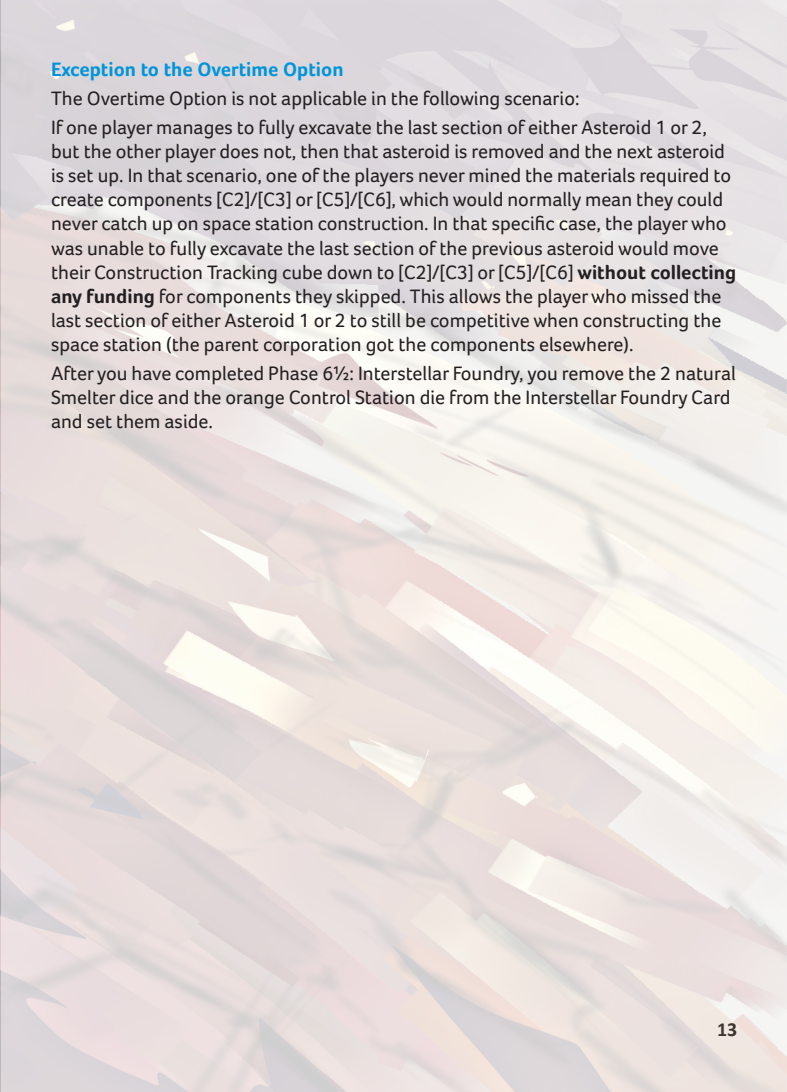
<style>
.page{position:relative;width:787px;height:1092px;background:#fff}
.page>*{position:absolute;margin:0;border:0;box-sizing:border-box;transform-origin:0 0}
.t1{font:20px/24px "Foco";color:#231f20}
.t2{font:700 20px "Foco";color:#0095d9}
.t3{font:700 20px "Calibri";color:#231f20}
.s1{font-weight:700}
</style>
<div class="page">
<img style="left:0;top:0;width:787px;height:1091px">
<p class="t2" style="left:51px;top:58px;width:294px">Exception to the Overtime Option</p>
<p class="t1" style="left:51px;top:84px;width:657px;line-height:29px">The Overtime Option is not applicable in the following scenario:<br>If one player manages to fully excavate the last section of either Asteroid 1 or 2,</p>
<p class="t1" style="left:51px;top:139px;width:686px">but the other player does not, then that asteroid is removed and the next asteroid is set up. In that scenario, one of the players never mined the materials required to create components [C2]/[C3] or [C5]/[C6], which would normally mean they could never catch up on space station construction. In that specific case, the player who was unable to fully excavate the last section of the previous asteroid would move their Construction Tracking cube down to [C2]/[C3] or [C5]/[C6] <span class="s1">without collecting any funding</span> for components they skipped. This allows the player who missed the last section of either Asteroid 1 or 2 to still be competitive when constructing the space station (the parent corporation got the components elsewhere).</p>
<p class="t1" style="left:51px;top:360px;width:686px">After you have completed Phase 6½: Interstellar Foundry, you remove the 2 natural<br>Smelter dice and the orange Control Station die from the Interstellar Foundry Card and set them aside.</p>
<p class="t3" style="left:717px;top:1016px;width:22px">13</p>
</div>
